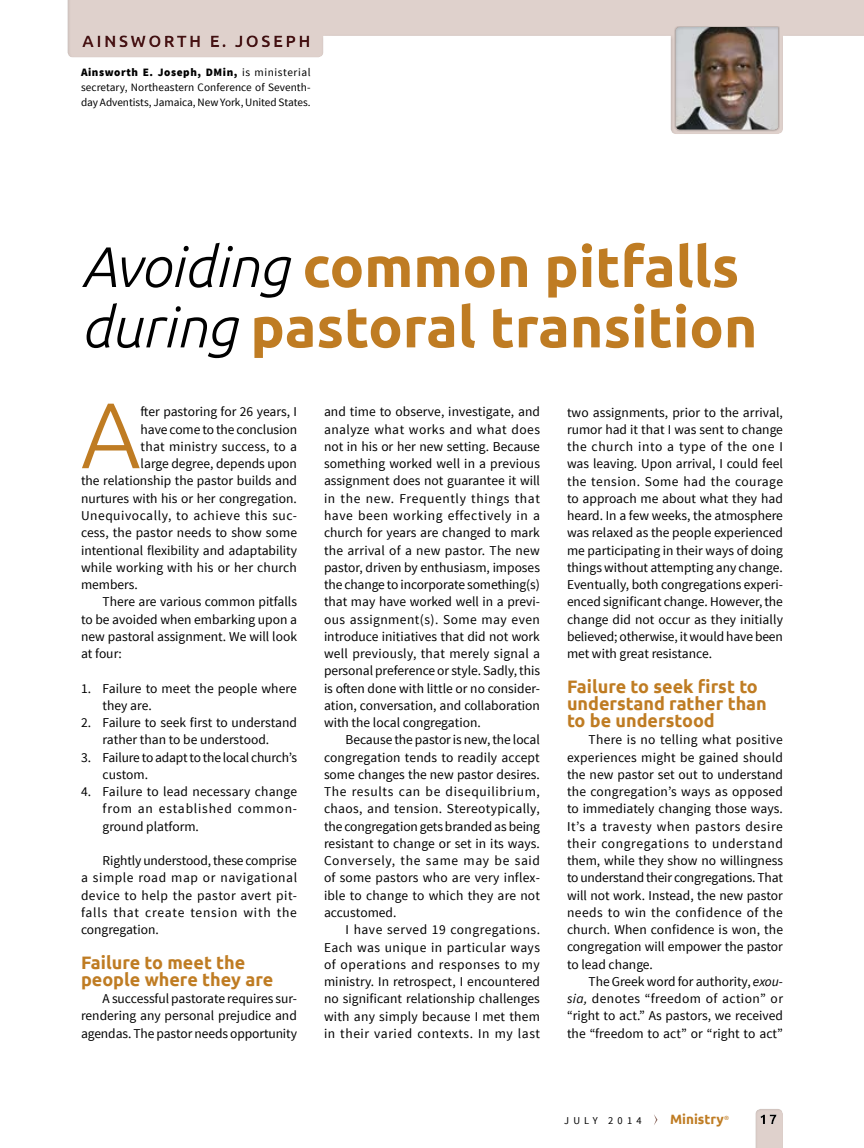
<style>
.page{position:relative;width:864px;height:1148px;background:#fff}
.page>*{position:absolute;margin:0;border:0;box-sizing:border-box;transform-origin:0 0}
.t1{font:300 93px "Ubuntu";color:#bf7c23}
.t2{font:700 57px/60.3px "Ubuntu";color:#bf7c23}
.t3{font:700 18px/17.2px "Ubuntu";color:#bf7c23}
.t4{font:700 16.5px "Ubuntu";letter-spacing:.14em;color:#4b1415}
.t5{font:13.5px/17.2px "Source Sans Pro";color:#000;text-align:justify}
.t6{font:13.5px "Source Sans Pro";letter-spacing:.04em;color:#000}
.t7{font:13.5px "Source Sans Pro";letter-spacing:.02em;color:#000}
.t8{font:700 13.5px "Ubuntu";color:#bf7c23}
.t9{font:11.25px/15px "Source Sans Pro";color:#000;text-align:justify}
.t10{font:10.5px "Source Sans Pro";letter-spacing:.4em;color:#000}
.s1{font-weight:900}
.s2{font-weight:300;font-style:italic;color:#000}
.s3{font-style:italic}
</style>
<div class="page">
<div style="left:743px;top:1097px;width:57px;height:51px;background:#000;opacity:.1"></div>
<svg style="left:654px;top:1114px;width:4px;height:11px"></svg>
<div style="left:54px;top:0;width:810px;height:134px;background:#000;opacity:.15"></div>
<div style="left:663px;top:14px;width:130px;height:117px;background:#000;opacity:.15"></div>
<div style="left:69px;top:23px;width:268px;height:37px;background:#000;opacity:.2"></div>
<p class="t4" style="left:82px;top:31px;width:230px">Ainsworth E. Joseph</p>
<p class="t9" style="left:81px;top:65px;width:231px"><span class="s1">Ainsworth E. Joseph, DMin,</span> is ministerial secretary, Northeastern Conference of Seventh&shy;day Adventists, Jamaica, New York, United States.</p>
<h2 class="t2" style="left:81px;top:236px;width:678px"><span class="s2">Avoiding</span> common pitfalls <span class="s2">during</span> pastoral transition</h2>
<h1 class="t1" style="left:81px;top:379px;width:61px">A</h1>
<p class="t5" style="left:141px;top:403px;width:158px">fter pastoring for 26 years, I</p>
<p class="t5" style="left:141px;top:421px;width:158px">have come to the conclusion</p>
<p class="t7" style="left:141px;top:438px;width:158px">that ministry success, to a</p>
<p class="t5" style="left:141px;top:455px;width:158px">large degree, depends upon</p>
<p class="t5" style="left:81px;top:472px;width:218px">the relationship the pastor builds and</p>
<p class="t5" style="left:81px;top:490px;width:218px">nurtures with his or her congregation.</p>
<p class="t6" style="left:81px;top:507px;width:218px">Unequivocally, to achieve this suc-</p>
<p class="t5" style="left:81px;top:524px;width:218px">cess, the pastor needs to show some</p>
<p class="t5" style="left:81px;top:541px;width:218px">intentional flexibility and adaptability</p>
<p class="t5" style="left:81px;top:559px;width:217px">while working with his or her church</p>
<p class="t5" style="left:81px;top:576px;width:58px">members.</p>
<p class="t5" style="left:103px;top:593px;width:196px">There are various common pitfalls</p>
<p class="t5" style="left:81px;top:610px;width:217px">to be avoided when embarking upon a</p>
<p class="t5" style="left:81px;top:628px;width:218px">new pastoral assignment. We will look</p>
<p class="t5" style="left:81px;top:645px;width:42px">at four:</p>
<p class="t5" style="left:103px;top:679px;width:196px;text-indent:-22px">1. Failure to meet the people where they are.</p>
<p class="t5" style="left:81px;top:714px;width:217px;text-align:center">2. Failure to seek first to understand rather than to be understood.</p>
<p class="t5" style="left:103px;top:748px;width:196px;text-indent:-22px">3. Failure to adapt to the local church’s custom.</p>
<p class="t5" style="left:103px;top:783px;width:196px;text-indent:-22px">4. Failure to lead necessary change from an established common&shy;ground platform.</p>
<p class="t5" style="left:81px;top:852px;width:218px;text-indent:22px">Rightly understood, these comprise a simple road map or navigational device to help the pastor avert pit&shy;falls that create tension with the congregation.</p>
<h3 class="t3" style="left:81px;top:953px;width:194px">Failure to meet the people where they are</h3>
<p class="t5" style="left:81px;top:990px;width:218px;text-indent:22px">A successful pastorate requires sur&shy;rendering any personal prejudice and agendas. The pastor needs opportunity</p>
<p class="t5" style="left:324px;top:403px;width:218px">and time to observe, investigate, and analyze what works and what does not in his or her new setting. Because something worked well in a previous assignment does not guarantee it will in the new. Frequently things that have been working effectively in a church for years are changed to mark the arrival of a new pastor. The new pastor, driven by enthusiasm, imposes the change to incorporate something(s) that may have worked well in a previ&shy;ous assignment(s). Some may even introduce initiatives that did not work well previously, that merely signal a personal preference or style. Sadly, this is often done with little or no consider&shy;ation, conversation, and collaboration with the local congregation.</p>
<p class="t5" style="left:324px;top:731px;width:218px;text-indent:22px">Because the pastor is new, the local congregation tends to readily accept some changes the new pastor desires.<br>The results can be disequilibrium, chaos, and tension. Stereotypically, the congregation gets branded as being resistant to change or set in its ways.<br>Conversely, the same may be said of some pastors who are very inflex&shy;ible to change to which they are not accustomed.</p>
<p class="t5" style="left:324px;top:921px;width:218px;text-indent:22px">I have served 19 congregations.<br>Each was unique in particular ways of operations and responses to my ministry. In retrospect, I encountered no significant relationship challenges with any simply because I met them in their varied contexts. In my last</p>
<p class="t5" style="left:567px;top:403px;width:218px">two assignments, prior to the arrival, rumor had it that I was sent to change the church into a type of the one I was leaving. Upon arrival, I could feel the tension. Some had the courage to approach me about what they had heard. In a few weeks, the atmosphere was relaxed as the people experienced me participating in their ways of doing things without attempting any change.<br>Eventually, both congregations experi&shy;enced significant change. However, the change did not occur as they initially believed; otherwise, it would have been met with great resistance.</p>
<h3 class="t3" style="left:567px;top:677px;width:201px">Failure to seek first to understand rather than to be understood</h3>
<p class="t5" style="left:567px;top:731px;width:218px;text-indent:22px">There is no telling what positive experiences might be gained should the new pastor set out to understand the congregation’s ways as opposed to immediately changing those ways.<br>It’s a travesty when pastors desire their congregations to understand them, while they show no willingness to understand their congregations. That will not work. Instead, the new pastor needs to win the confidence of the church. When confidence is won, the congregation will empower the pastor to lead change.</p>
<p class="t5" style="left:567px;top:973px;width:218px;text-indent:22px">The Greek word for authority, <span class="s3">exou&shy;sia,</span> denotes “freedom of action” or “right to act.” As pastors, we received the “freedom to act” or “right to act”</p>
<p class="t10" style="left:564px;top:1114px;width:79px">JULY 2014</p>
<p class="t8" style="left:670px;top:1111px;width:60px">Ministry<sup>®</sup></p>
</div>
